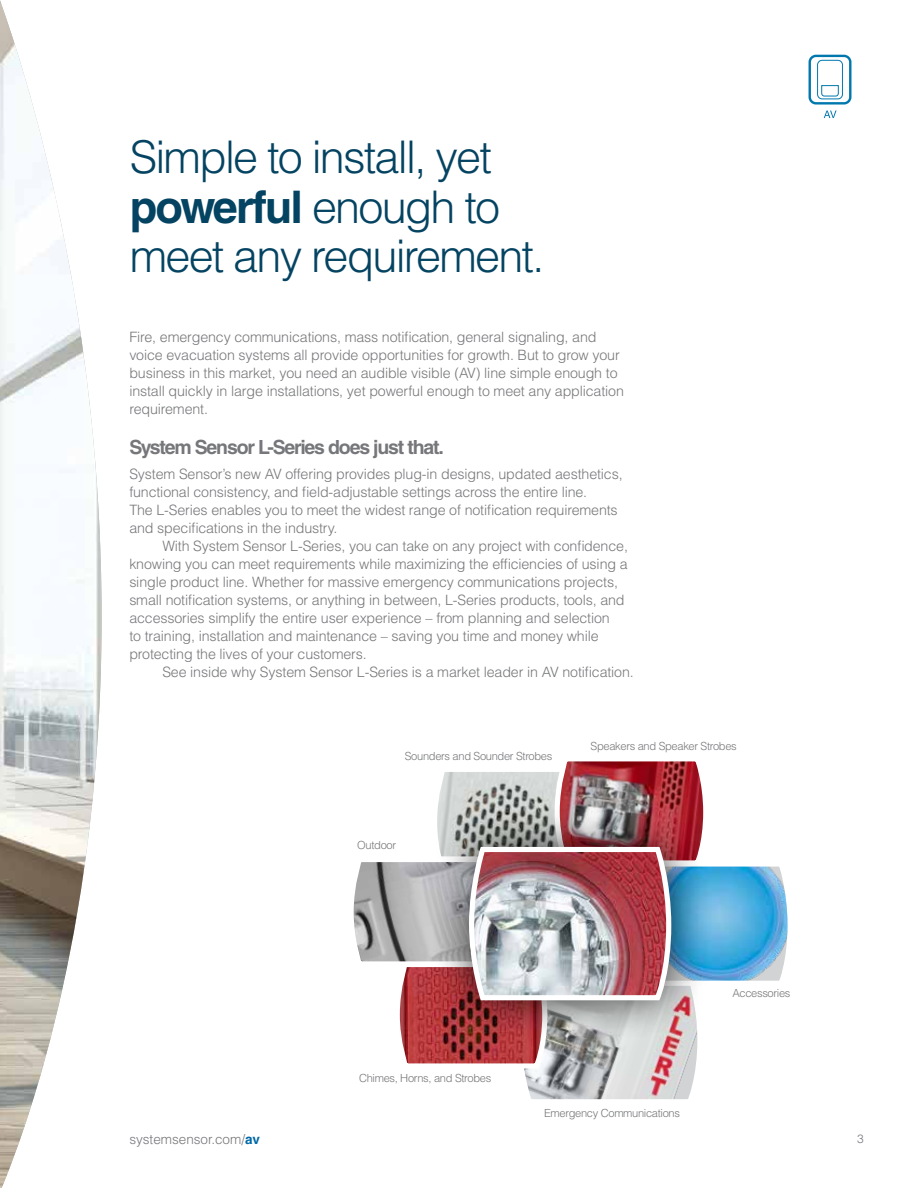
<style>
.page{position:relative;width:918px;height:1188px;background:#fff}
.page>*{position:absolute;margin:0;border:0;box-sizing:border-box;transform-origin:0 0}
.t1{font:300 45px/49.5px "Helvetica LT Std";letter-spacing:-.04em;color:#044361}
.t2{font:700 19.5px "Helvetica LT Std";letter-spacing:-.06em;color:#76777a}
.t3{font:300 14.25px/18px "Helvetica LT Std";letter-spacing:-.01em;color:#76777a}
.t4{font:300 13.5px "Helvetica LT Std";color:#76777a}
.t5{font:300 12px "Helvetica LT Std";color:#76777a}
.t6{font:300 11.1px "Helvetica LT Std";letter-spacing:-.03em;color:#76777a}
.s1{font-weight:700}
.s2{font-weight:700;color:#0069a7}
</style>
<div class="page">
<svg style="left:824px;top:111px;width:13px;height:7px"></svg>
<div style="left:809px;top:55px;width:42px;height:50px;border:2px solid #0078ae;border-radius:6px"></div>
<svg style="left:817px;top:59px;width:26px;height:41px"></svg>
<img style="left:0;top:0;width:102px;height:1188px">
<img style="left:353px;top:761px;width:435px;height:339px">
<h1 class="t1" style="left:130px;top:132px;width:417px">Simple to install, yet <span class="s1">powerful</span> enough to meet any requirement.</h1>
<p class="t3" style="left:129px;top:327px;width:496px">Fire, emergency communications, mass notification, general signaling, and voice evacuation systems all provide opportunities for growth. But to grow your business in this market, you need an audible visible (AV) line simple enough to install quickly in large installations, yet powerful enough to meet any application requirement.</p>
<h2 class="t2" style="left:129px;top:435px;width:316px">System Sensor L-Series does just that.</h2>
<p class="t3" style="left:129px;top:465px;width:495px">System Sensor’s new AV offering provides plug-in designs, updated aesthetics, functional consistency, and field-adjustable settings across the entire line.<br>The L-Series enables you to meet the widest range of notification requirements and specifications in the industry.</p>
<p class="t3" style="left:129px;top:537px;width:500px;text-indent:33px">With System Sensor L-Series, you can take on any project with confidence, knowing you can meet requirements while maximizing the efficiencies of using a single product line. Whether for massive emergency communications projects, small notification systems, or anything in between, L-Series products, tools, and accessories simplify the entire user experience – from planning and selection<br>to training, installation and maintenance – saving you time and money while protecting the lives of your customers.</p>
<p class="t3" style="left:162px;top:663px;width:473px">See inside why System Sensor L-Series is a market leader in AV notification.</p>
<p class="t6" style="left:405px;top:749px;width:149px">Sounders and Sounder Strobes</p>
<p class="t6" style="left:357px;top:838px;width:40px">Outdoor</p>
<p class="t6" style="left:591px;top:739px;width:148px">Speakers and Speaker Strobes</p>
<p class="t6" style="left:359px;top:1071px;width:134px">Chimes, Horns, and Strobes</p>
<p class="t6" style="left:732px;top:986px;width:59px">Accessories</p>
<p class="t4" style="left:129px;top:1130px;width:132px">systemsensor.com/<span class="s2">av</span></p>
<p class="t6" style="left:544px;top:1106px;width:138px">Emergency Communications</p>
<p class="t5" style="left:857px;top:1131px;width:8px">3</p>
</div>
